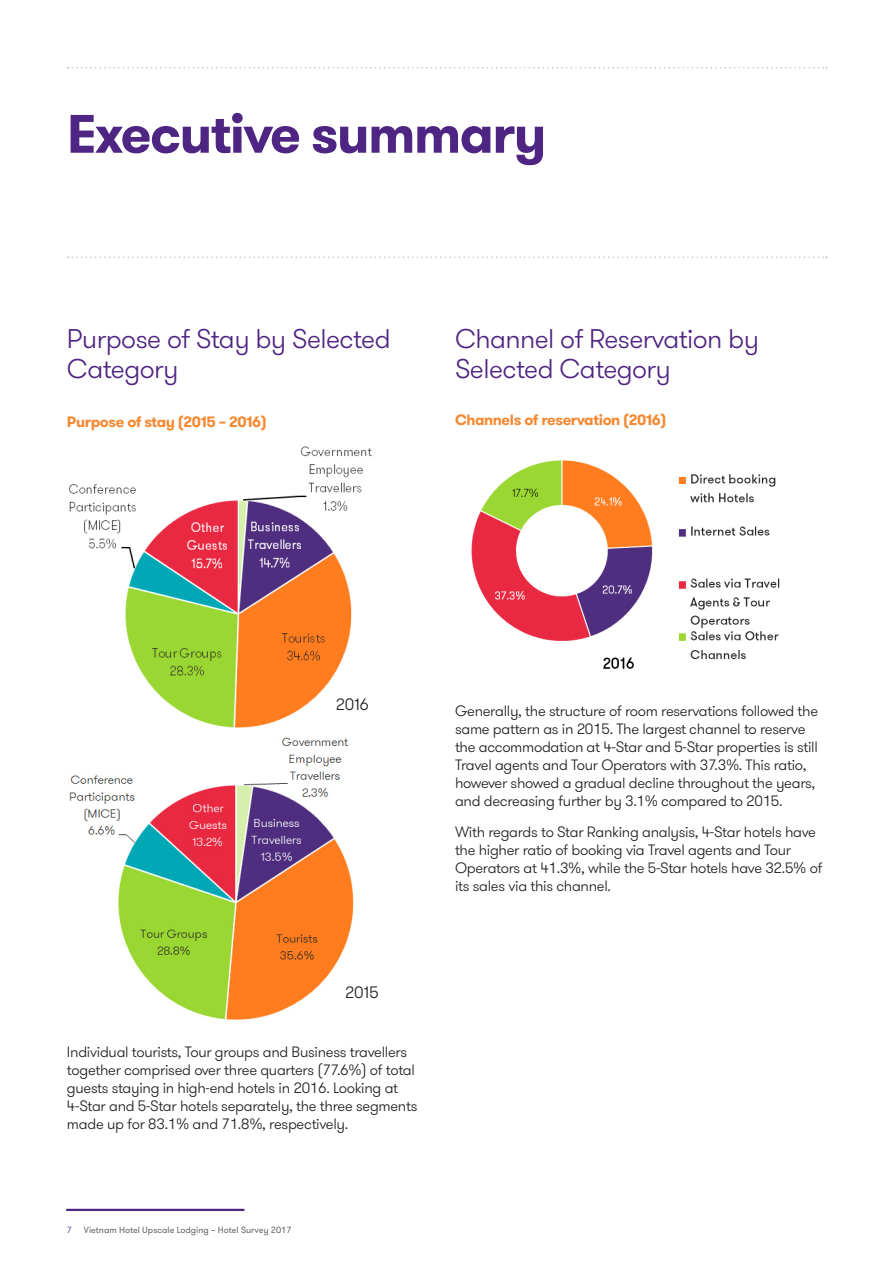
<style>
.page{position:relative;width:893px;height:1263px;background:#fff}
.page>*{position:absolute;margin:0;border:0;box-sizing:border-box;transform-origin:0 0}
.A_Title_text__ToC{font:700 54px "GT Walsheim Pro";letter-spacing:-.03em;color:#4e2582}
.D_Sub_heading_one{font:300 27px/30px "GT Walsheim Pro";letter-spacing:-.02em;color:#4e2582}
.L_Back_cover_text{font:300 16.5px "GT Walsheim Pro";color:#231f20}
.G_Body_copy_normal{font:300 15px/18px "GT Walsheim Pro";letter-spacing:-.02em;color:#231f20}
.E_Sub_heading_two{font:700 15px "GT Walsheim Pro";letter-spacing:-.025em;color:#f58932}
.t1{font:9px "GT Walsheim Pro";color:#636366}
.t2{font:9px "GT Walsheim Pro";color:#6e5299}
</style>
<div class="page">
<svg style="left:68px;top:256px;width:759px;height:2px"></svg>
<svg style="left:68px;top:67px;width:759px;height:1px"></svg>
<img style="left:69px;top:727px;width:285px;height:293px">
<img style="left:471px;top:460px;width:309px;height:209px">
<img style="left:69px;top:446px;width:303px;height:281px">
<hr style="left:67px;top:1209px;width:177px;height:2px;background:#4e2582">
<p class="A_Title_text__ToC" style="left:67px;top:99px;width:481px">Executive summary</p>
<p class="D_Sub_heading_one" style="left:67px;top:324px;width:325px">Purpose of Stay by Selected<br>Category</p>
<p class="E_Sub_heading_two" style="left:67px;top:412px;width:201px">Purpose of stay (2015 – 2016)</p>
<p class="D_Sub_heading_one" style="left:455px;top:324px;width:306px">Channel of Reservation by<br>Selected Category</p>
<p class="E_Sub_heading_two" style="left:455px;top:410px;width:213px">Channels of reservation (2016)</p>
<p class="L_Back_cover_text" style="left:336px;top:694px;width:34px">2016</p>
<p class="L_Back_cover_text" style="left:345px;top:981px;width:35px">2015</p>
<p class="G_Body_copy_normal" style="left:67px;top:1043px;width:352px">Individual tourists, Tour groups and Business travellers together comprised over three quarters (77.6%) of total guests staying in high-end hotels in 2016. Looking at 4-Star and 5-Star hotels separately, the three segments made up for 83.1% and 71.8%, respectively.</p>
<p class="t2" style="left:67px;top:1224px;width:7px">7</p>
<p class="t1" style="left:84px;top:1224px;width:209px">Vietnam Hotel Upscale Lodging – Hotel Survey 2017</p>
<p class="G_Body_copy_normal" style="left:455px;top:702px;width:365px">Generally, the structure of room reservations followed the same pattern as in 2015. The largest channel to reserve the accommodation at 4-Star and 5-Star properties is still Travel agents and Tour Operators with 37.3%. This ratio, however showed a gradual decline throughout the years, and decreasing further by 3.1% compared to 2015.</p>
<p class="G_Body_copy_normal" style="left:455px;top:823px;width:369px">With regards to Star Ranking analysis, 4-Star hotels have the higher ratio of booking via Travel agents and Tour Operators at 41.3%, while the 5-Star hotels have 32.5% of its sales via this channel.</p>
</div>
